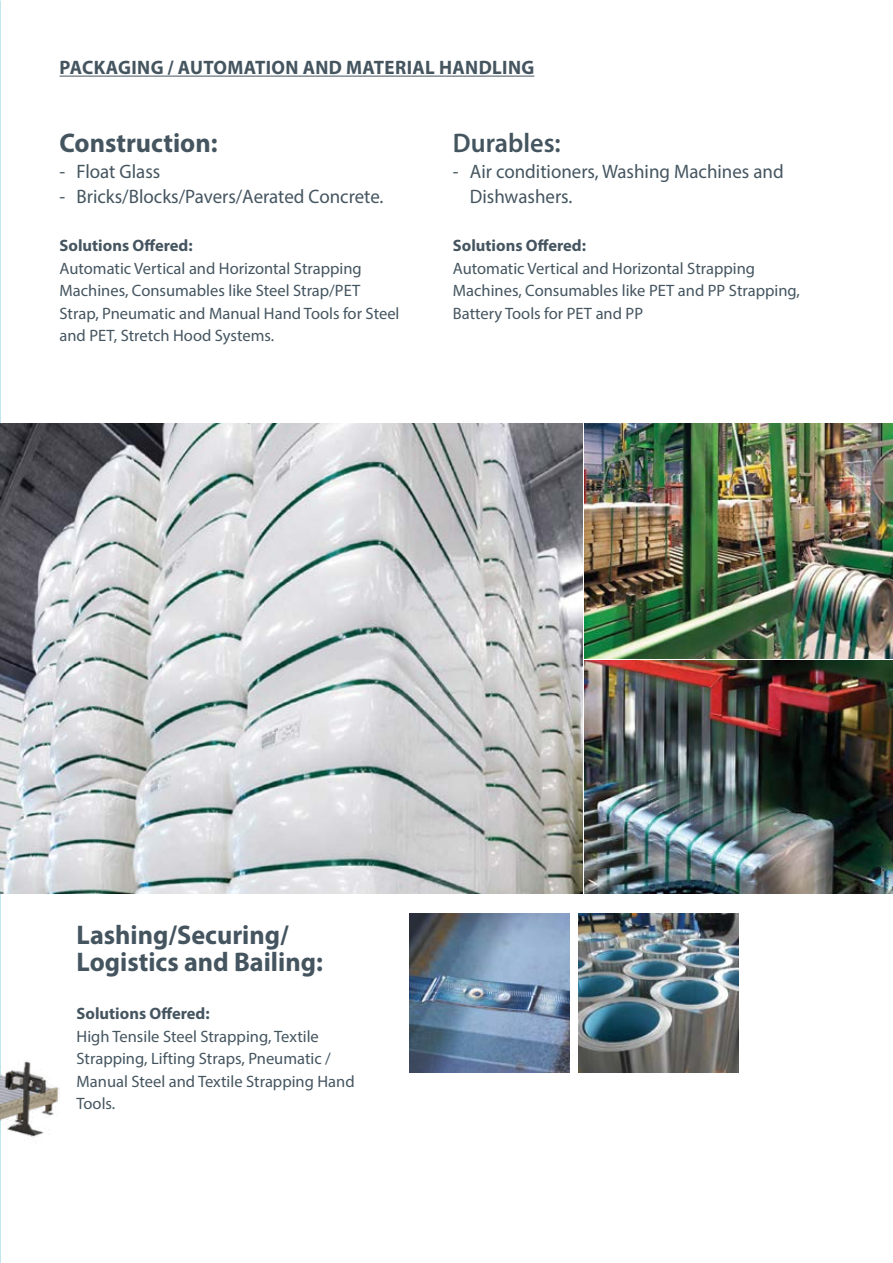
<style>
.page{position:relative;width:893px;height:1263px;background:#fff}
.page>*{position:absolute;margin:0;border:0;box-sizing:border-box;transform-origin:0 0}
.t1{font:700 27px/27px "Myriad Pro";color:#455560}
.t2{font:600 27px "Myriad Pro";color:#455560}
.t3{font:19.5px/25.5px "Myriad Pro";color:#455560}
.t4{font:700 19.5px "Myriad Pro";letter-spacing:.02em;color:#455560}
.t5{font:16.5px/22.5px "Myriad Pro";color:#455560}
.t6{font:700 16.5px "Myriad Pro";color:#455560}
</style>
<div class="page">
<img style="left:0;top:423px;width:582px;height:470px">
<img style="left:585px;top:423px;width:308px;height:235px">
<img style="left:585px;top:661px;width:308px;height:232px">
<img style="left:410px;top:913px;width:159px;height:160px">
<img style="left:579px;top:913px;width:159px;height:160px">
<img style="left:0;top:893px;width:77px;height:370px">
<hr style="left:60px;top:76px;width:474px;height:1px;background:#455560">
<p class="t4" style="left:60px;top:55px;width:476px">PACKAGING / AUTOMATION AND MATERIAL HANDLING</p>
<h1 class="t1" style="left:60px;top:129px;width:159px">Construction:</h1>
<p class="t3" style="left:60px;top:158px;width:102px">- Float Glass</p>
<p class="t3" style="left:60px;top:183px;width:325px">- Bricks/Blocks/Pavers/Aerated Concrete.</p>
<p class="t6" style="left:60px;top:235px;width:135px">Solutions Offered:</p>
<p class="t5" style="left:60px;top:257px;width:341px">Automatic Vertical and Horizontal Strapping Machines, Consumables like Steel Strap/PET Strap, Pneumatic and Manual Hand Tools for Steel and PET, Stretch Hood Systems.</p>
<h1 class="t2" style="left:453px;top:126px;width:109px">Durables:</h1>
<p class="t3" style="left:470px;top:158px;width:315px;text-indent:-17px">- Air conditioners, Washing Machines and<br>Dishwashers.</p>
<p class="t6" style="left:453px;top:235px;width:135px">Solutions Offered:</p>
<p class="t5" style="left:453px;top:257px;width:349px">Automatic Vertical and Horizontal Strapping<br>Machines, Consumables like PET and PP Strapping,<br>Battery Tools for PET and PP</p>
<h1 class="t1" style="left:77px;top:921px;width:248px">Lashing/Securing/<br>Logistics and Bailing:</h1>
<p class="t6" style="left:77px;top:1003px;width:135px">Solutions Offered:</p>
<p class="t5" style="left:77px;top:1024px;width:280px">High Tensile Steel Strapping, Textile<br>Strapping, Lifting Straps, Pneumatic /<br>Manual Steel and Textile Strapping Hand<br>Tools.</p>
</div>
